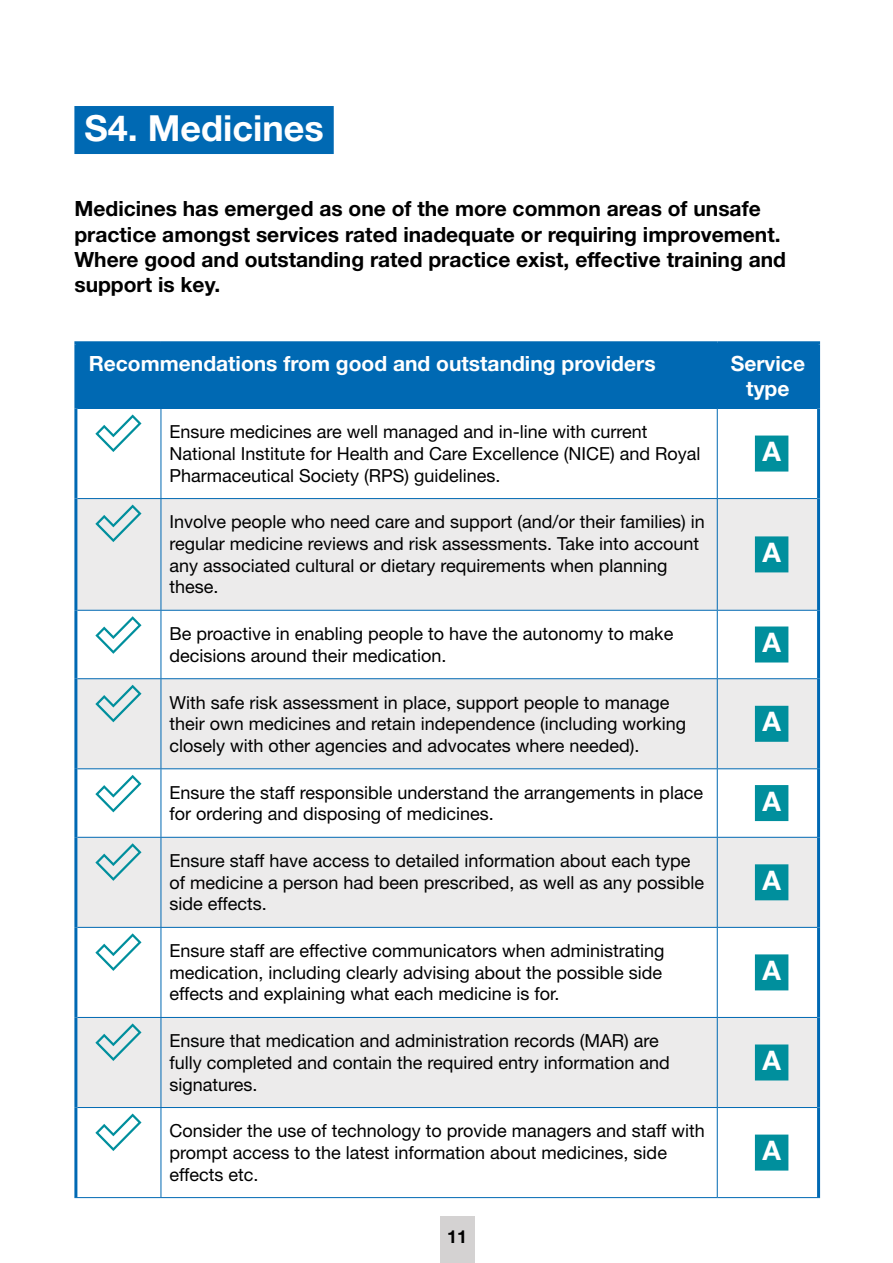
<style>
.page{position:relative;width:893px;height:1263px;background:#fff}
.page>*{position:absolute;margin:0;border:0;box-sizing:border-box;transform-origin:0 0}
.t1{font:700 36px "Helvetica Neue LT Std";color:#fff}
.t2{font:700 27px "Helvetica Neue LT Std";color:#fff}
.t3{font:700 21px/25.2px "Helvetica Neue LT Std";color:#000}
.t4{font:700 21px/25.2px "Helvetica Neue LT Std";color:#fff;text-align:center}
.t5{font:18px/21.6px "Helvetica Neue LT Std";color:#000}
.t6{font:700 18px "Helvetica Neue LT Std";color:#000}
</style>
<div class="page">
<div style="left:440px;top:1216px;width:34px;height:47px;background:#d4d2d2"></div>
<div style="left:74px;top:106px;width:260px;height:48px;background:#0069b3"></div>
<div style="left:77px;top:344px;width:740px;height:64px;background:#0069b3"></div>
<div style="left:77px;top:499px;width:740px;height:111px;background:#ecebeb"></div>
<svg style="left:77px;top:679px;width:740px;height:428px;fill:#ecebeb"></svg>
<hr style="left:74px;top:341px;width:87px;height:3px;background:#0069b3">
<hr style="left:74px;top:344px;width:3px;height:64px;background:#0069b3">
<hr style="left:161px;top:341px;width:556px;height:3px;background:#0069b3">
<hr style="left:717px;top:341px;width:103px;height:3px;background:#0069b3">
<hr style="left:817px;top:344px;width:3px;height:64px;background:#0069b3">
<hr style="left:74px;top:408px;width:3px;height:91px;background:#0069b3">
<hr style="left:817px;top:408px;width:3px;height:91px;background:#0069b3">
<hr style="left:74px;top:499px;width:3px;height:111px;background:#0069b3">
<hr style="left:817px;top:499px;width:3px;height:111px;background:#0069b3">
<hr style="left:74px;top:610px;width:3px;height:69px;background:#0069b3">
<hr style="left:817px;top:610px;width:3px;height:69px;background:#0069b3">
<hr style="left:74px;top:679px;width:3px;height:90px;background:#0069b3">
<hr style="left:817px;top:679px;width:3px;height:90px;background:#0069b3">
<hr style="left:74px;top:769px;width:3px;height:68px;background:#0069b3">
<hr style="left:817px;top:769px;width:3px;height:68px;background:#0069b3">
<hr style="left:74px;top:837px;width:3px;height:90px;background:#0069b3">
<hr style="left:817px;top:837px;width:3px;height:90px;background:#0069b3">
<hr style="left:74px;top:927px;width:3px;height:90px;background:#0069b3">
<hr style="left:817px;top:927px;width:3px;height:90px;background:#0069b3">
<hr style="left:74px;top:1017px;width:3px;height:90px;background:#0069b3">
<hr style="left:817px;top:1017px;width:3px;height:90px;background:#0069b3">
<hr style="left:74px;top:1107px;width:3px;height:90px;background:#0069b3">
<hr style="left:817px;top:1107px;width:3px;height:90px;background:#0069b3">
<hr style="left:717px;top:344px;width:1px;height:64px;background:#0069b3">
<hr style="left:77px;top:408px;width:84px;height:1px;background:#0069b3">
<hr style="left:161px;top:408px;width:556px;height:1px;background:#0069b3">
<hr style="left:161px;top:409px;width:1px;height:89px;background:#0069b3">
<hr style="left:717px;top:408px;width:100px;height:1px;background:#0069b3">
<hr style="left:717px;top:409px;width:1px;height:89px;background:#0069b3">
<hr style="left:77px;top:498px;width:84px;height:1px;background:#0069b3">
<hr style="left:161px;top:498px;width:556px;height:1px;background:#0069b3">
<hr style="left:161px;top:499px;width:1px;height:111px;background:#0069b3">
<hr style="left:717px;top:498px;width:100px;height:1px;background:#0069b3">
<hr style="left:717px;top:499px;width:1px;height:111px;background:#0069b3">
<hr style="left:77px;top:610px;width:84px;height:1px;background:#0069b3">
<hr style="left:161px;top:610px;width:556px;height:1px;background:#0069b3">
<hr style="left:161px;top:611px;width:1px;height:67px;background:#0069b3">
<hr style="left:717px;top:610px;width:100px;height:1px;background:#0069b3">
<hr style="left:717px;top:611px;width:1px;height:67px;background:#0069b3">
<hr style="left:77px;top:678px;width:84px;height:1px;background:#0069b3">
<hr style="left:161px;top:678px;width:556px;height:1px;background:#0069b3">
<hr style="left:161px;top:679px;width:1px;height:89px;background:#0069b3">
<hr style="left:717px;top:678px;width:100px;height:1px;background:#0069b3">
<hr style="left:717px;top:679px;width:1px;height:89px;background:#0069b3">
<hr style="left:77px;top:768px;width:84px;height:1px;background:#0069b3">
<hr style="left:161px;top:768px;width:556px;height:1px;background:#0069b3">
<hr style="left:161px;top:769px;width:1px;height:68px;background:#0069b3">
<hr style="left:717px;top:768px;width:100px;height:1px;background:#0069b3">
<hr style="left:717px;top:769px;width:1px;height:68px;background:#0069b3">
<hr style="left:77px;top:837px;width:84px;height:1px;background:#0069b3">
<hr style="left:161px;top:837px;width:556px;height:1px;background:#0069b3">
<hr style="left:161px;top:838px;width:1px;height:89px;background:#0069b3">
<hr style="left:717px;top:837px;width:100px;height:1px;background:#0069b3">
<hr style="left:717px;top:838px;width:1px;height:89px;background:#0069b3">
<hr style="left:77px;top:927px;width:84px;height:1px;background:#0069b3">
<hr style="left:161px;top:927px;width:556px;height:1px;background:#0069b3">
<hr style="left:161px;top:928px;width:1px;height:89px;background:#0069b3">
<hr style="left:717px;top:927px;width:100px;height:1px;background:#0069b3">
<hr style="left:717px;top:928px;width:1px;height:89px;background:#0069b3">
<hr style="left:77px;top:1017px;width:84px;height:1px;background:#0069b3">
<hr style="left:161px;top:1017px;width:556px;height:1px;background:#0069b3">
<hr style="left:161px;top:1018px;width:1px;height:89px;background:#0069b3">
<hr style="left:717px;top:1017px;width:100px;height:1px;background:#0069b3">
<hr style="left:717px;top:1018px;width:1px;height:89px;background:#0069b3">
<hr style="left:77px;top:1107px;width:84px;height:1px;background:#0069b3">
<hr style="left:161px;top:1107px;width:556px;height:1px;background:#0069b3">
<hr style="left:161px;top:1108px;width:1px;height:89px;background:#0069b3">
<hr style="left:717px;top:1107px;width:100px;height:1px;background:#0069b3">
<hr style="left:717px;top:1108px;width:1px;height:89px;background:#0069b3">
<hr style="left:74px;top:1197px;width:87px;height:1px;background:#0069b3">
<hr style="left:161px;top:1197px;width:556px;height:1px;background:#0069b3">
<hr style="left:717px;top:1197px;width:103px;height:1px;background:#0069b3">
<svg style="left:95px;top:414px;width:47px;height:38px"></svg>
<div style="left:755px;top:435px;width:33px;height:36px;background:#008f9d"></div>
<svg style="left:95px;top:505px;width:47px;height:37px;background:#c6dcde"></svg>
<div style="left:755px;top:536px;width:33px;height:36px;background:#008f9d"></div>
<svg style="left:95px;top:616px;width:47px;height:38px"></svg>
<div style="left:755px;top:626px;width:33px;height:36px;background:#008f9d"></div>
<svg style="left:95px;top:685px;width:47px;height:37px;background:#c6dcde"></svg>
<div style="left:755px;top:706px;width:33px;height:36px;background:#008f9d"></div>
<svg style="left:95px;top:775px;width:47px;height:37px"></svg>
<div style="left:755px;top:785px;width:33px;height:36px;background:#008f9d"></div>
<svg style="left:95px;top:843px;width:47px;height:38px;background:#c7dcde"></svg>
<div style="left:755px;top:864px;width:33px;height:36px;background:#008f9d"></div>
<svg style="left:95px;top:933px;width:47px;height:38px"></svg>
<div style="left:755px;top:954px;width:33px;height:36px;background:#008f9d"></div>
<svg style="left:95px;top:1023px;width:47px;height:38px;background:#c7dcde"></svg>
<div style="left:755px;top:1044px;width:33px;height:36px;background:#008f9d"></div>
<svg style="left:95px;top:1113px;width:47px;height:38px"></svg>
<div style="left:755px;top:1134px;width:33px;height:36px;background:#008f9d"></div>
<h1 class="t1" style="left:84px;top:105px;width:241px">S4. Medicines</h1>
<p class="t3" style="left:74px;top:196px;width:713px">Medicines has emerged as one of the more common areas of unsafe practice amongst services rated inadequate or requiring improvement.<br>Where good and outstanding rated practice exist, effective training and support is key.</p>
<p class="t4" style="left:89px;top:350px;width:568px">Recommendations from good and outstanding providers</p>
<p class="t4" style="left:731px;top:350px;width:76px">Service type</p>
<p class="t5" style="left:169px;top:421px;width:533px">Ensure medicines are well managed and in-line with current<br>National Institute for Health and Care Excellence (NICE) and Royal<br>Pharmaceutical Society (RPS) guidelines.</p>
<h2 class="t2" style="left:762px;top:435px;width:20px">A</h2>
<p class="t5" style="left:169px;top:511px;width:537px">Involve people who need care and support (and/or their families) in regular medicine reviews and risk assessments. Take into account any associated cultural or dietary requirements when planning these.</p>
<h2 class="t2" style="left:762px;top:536px;width:20px">A</h2>
<p class="t5" style="left:169px;top:623px;width:505px">Be proactive in enabling people to have the autonomy to make decisions around their medication.</p>
<h2 class="t2" style="left:762px;top:626px;width:20px">A</h2>
<p class="t5" style="left:169px;top:691px;width:518px">With safe risk assessment in place, support people to manage their own medicines and retain independence (including working closely with other agencies and advocates where needed).</p>
<h2 class="t2" style="left:762px;top:705px;width:20px">A</h2>
<p class="t5" style="left:169px;top:781px;width:535px">Ensure the staff responsible understand the arrangements in place for ordering and disposing of medicines.</p>
<h2 class="t2" style="left:762px;top:784px;width:20px">A</h2>
<p class="t5" style="left:169px;top:850px;width:536px">Ensure staff have access to detailed information about each type of medicine a person had been prescribed, as well as any possible side effects.</p>
<h2 class="t2" style="left:762px;top:863px;width:20px">A</h2>
<p class="t5" style="left:169px;top:940px;width:497px">Ensure staff are effective communicators when administrating medication, including clearly advising about the possible side effects and explaining what each medicine is for.</p>
<p class="t5" style="left:169px;top:1030px;width:502px">Ensure that medication and administration records (MAR) are fully completed and contain the required entry information and signatures.</p>
<p class="t5" style="left:169px;top:1120px;width:537px">Consider the use of technology to provide managers and staff with prompt access to the latest information about medicines, side effects etc.</p>
<p class="t6" style="left:447px;top:1225px;width:22px">11</p>
<h2 class="t2" style="left:762px;top:953px;width:20px">A</h2>
<h2 class="t2" style="left:762px;top:1044px;width:20px">A</h2>
<h2 class="t2" style="left:762px;top:1134px;width:20px">A</h2>
</div>
